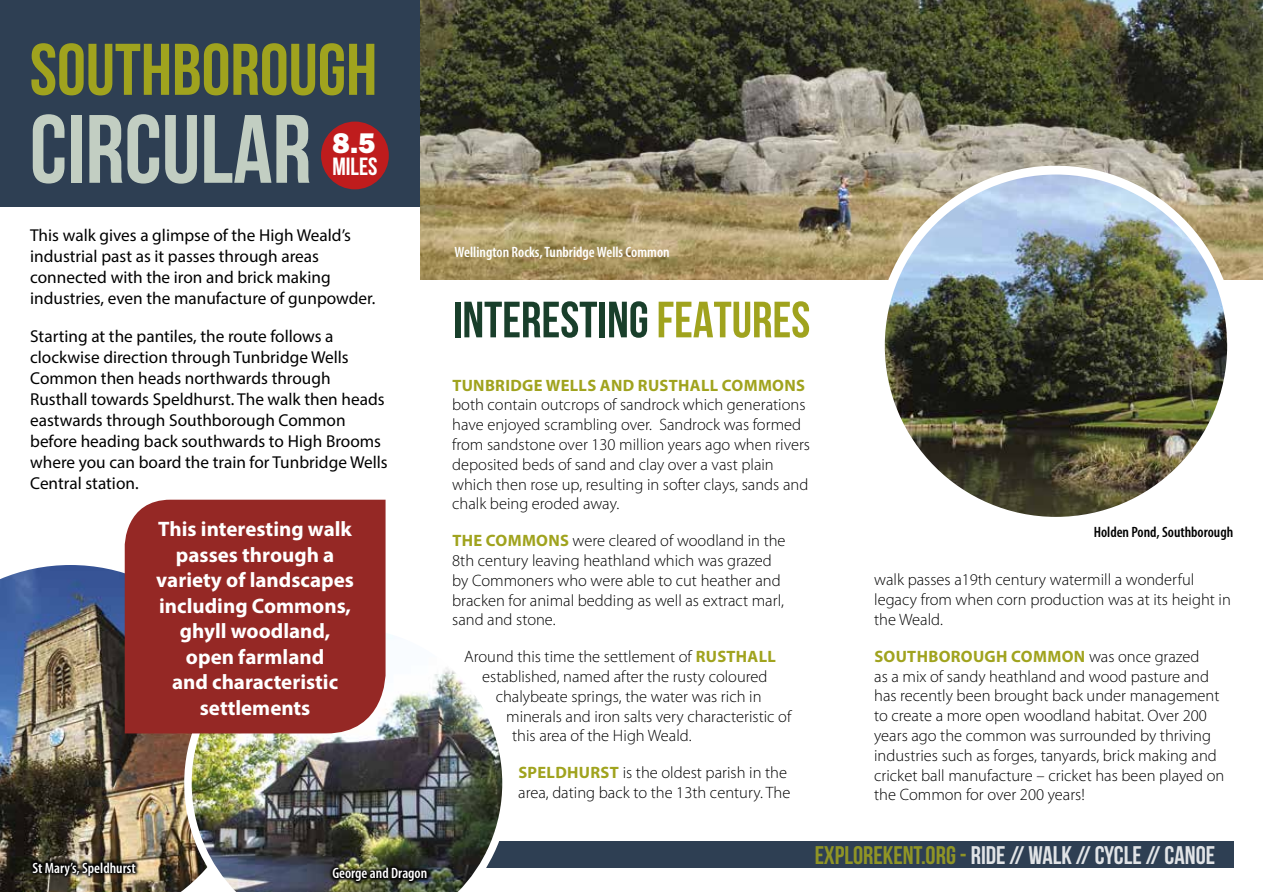
<style>
.page{position:relative;width:1263px;height:892px;background:#fff}
.page>*{position:absolute;margin:0;border:0;box-sizing:border-box;transform-origin:0 0}
.t1{font:700 96.75px "Bebas Neue";color:#c2cec2}
.t2{font:700 72.9px "Bebas Neue";color:#a0a31e}
.t3{font:700 51px "Bebas Neue";color:#193f2b}
.t4{font:29.4px "Franklin Gothic URW Hea";color:#fff}
.t5{font:25.5px "Bebas Neue";color:#fff}
.t6{font:700 24.9px "Bebas Neue";color:#fff}
.t7{font:700 21px/25.5px "Myriad Pro";color:#fff;text-align:center}
.t8{font:17.25px/21px "Myriad Pro";color:#000}
.t9{font:300 16.5px/19.8px "Myriad Pro";color:#000}
.t10{font:700 16.5px "Myriad Pro";letter-spacing:.02em;color:#a0a31e}
.t11{font:600 condensed 15px "Myriad Pro";color:#fff}
.t12{font:600 condensed 15px "Myriad Pro";color:#000}
.s1{color:#a0a31e}
.s2{font-weight:700;color:#a0a31e}
</style>
<div class="page">
<div style="left:0;top:0;width:429px;height:207px;background:#2e3f53"></div>
<div style="left:468px;top:841px;width:765px;height:26px;background:#2e3f53"></div>
<img style="left:0;top:562px;width:184px;height:330px">
<img style="left:184px;top:633px;width:326px;height:259px">
<img style="left:420px;top:0;width:843px;height:280px">
<svg style="left:421px;top:0;width:272px;height:1px"></svg>
<svg style="left:29px;top:858px;width:110px;height:21px;background:#3a3428"></svg>
<svg style="left:329px;top:863px;width:101px;height:22px;background:#2d3023"></svg>
<div style="left:321px;top:122px;width:68px;height:67px;background:#bf1c1d;border-radius:50%"></div>
<div style="left:125px;top:500px;width:261px;height:233px;background:#952825"></div>
<img style="left:880px;top:170px;width:351px;height:346px">
<div style="left:876px;top:166px;width:360px;height:360px;border:9px solid #fff;border-radius:50%"></div>
<h2 class="t2" style="left:30px;top:30px;width:349px">SOUTHBOROUGH</h2>
<h1 class="t1" style="left:30px;top:96px;width:283px">CIRCULAR</h1>
<h3 class="t4" style="left:332px;top:124px;width:45px">8.5</h3>
<h3 class="t6" style="left:332px;top:153px;width:47px">MILES</h3>
<p class="t8" style="left:30px;top:224px;width:347px">This walk gives a glimpse of the High Weald’s industrial past as it passes through areas connected with the iron and brick making industries, even the manufacture of gunpowder.</p>
<p class="t8" style="left:30px;top:325px;width:359px">Starting at the pantiles, the route follows a clockwise direction through Tunbridge Wells Common then heads northwards through Rusthall towards Speldhurst. The walk then heads eastwards through Southborough Common before heading back southwards to High Brooms where you can board the train for Tunbridge Wells Central station.</p>
<p class="t11" style="left:455px;top:244px;width:216px">Wellington Rocks, Tunbridge Wells Common</p>
<h3 class="t3" style="left:453px;top:292px;width:359px">INTERESTING <span class="s1">FEATURES</span></h3>
<p class="t10" style="left:452px;top:374px;width:354px">TUNBRIDGE WELLS AND RUSTHALL COMMONS</p>
<p class="t9" style="left:452px;top:395px;width:359px">both contain outcrops of sandrock which generations have enjoyed scrambling over. Sandrock was formed from sandstone over 130 million years ago when rivers deposited beds of sand and clay over a vast plain which then rose up, resulting in softer clays, sands and chalk being eroded away.</p>
<p class="t9" style="left:452px;top:531px;width:335px"><span class="s2">THE COMMONS</span> were cleared of woodland in the 8th century leaving heathland which was grazed by Commoners who were able to cut heather and bracken for animal bedding as well as extract marl, sand and stone.</p>
<p class="t9" style="left:464px;top:647px;width:313px">Around this time the settlement of <span class="s2">RUSTHALL</span></p>
<p class="t9" style="left:482px;top:666px;width:287px">established, named after the rusty coloured</p>
<p class="t9" style="left:496px;top:686px;width:267px">chalybeate springs, the water was rich in</p>
<p class="t9" style="left:506px;top:706px;width:287px">minerals and iron salts very characteristic of</p>
<p class="t9" style="left:512px;top:726px;width:181px">this area of the High Weald.</p>
<p class="t9" style="left:518px;top:763px;width:274px"><span class="s2">SPELDHURST</span> is the oldest parish in the area, dating back to the 13th century. The</p>
<p class="t7" style="left:156px;top:516px;width:199px">This interesting walk passes through a variety of landscapes including Commons, ghyll woodland, open farmland<br>and characteristic settlements</p>
<p class="t12" style="left:1094px;top:524px;width:141px">Holden Pond, Southborough</p>
<p class="t9" style="left:874px;top:570px;width:358px">walk passes a19th century watermill a wonderful legacy from when corn production was at its height in the Weald.</p>
<p class="t9" style="left:874px;top:646px;width:352px"><span class="s2">SOUTHBOROUGH COMMON</span> was once grazed<br>as a mix of sandy heathland and wood pasture and has recently been brought back under management to create a more open woodland habitat. Over 200 years ago the common was surrounded by thriving industries such as forges, tanyards, brick making and cricket ball manufacture – cricket has been played on the Common for over 200 years!</p>
<p class="t11" style="left:33px;top:859px;width:105px">St Mary’s, Speldhurst</p>
<p class="t11" style="left:332px;top:865px;width:96px">George and Dragon</p>
<h3 class="t5" style="left:814px;top:841px;width:402px"><span class="s1">EXPLOREKENT.ORG -</span> RIDE // WALK // CYCLE // CANOE</h3>
</div>
